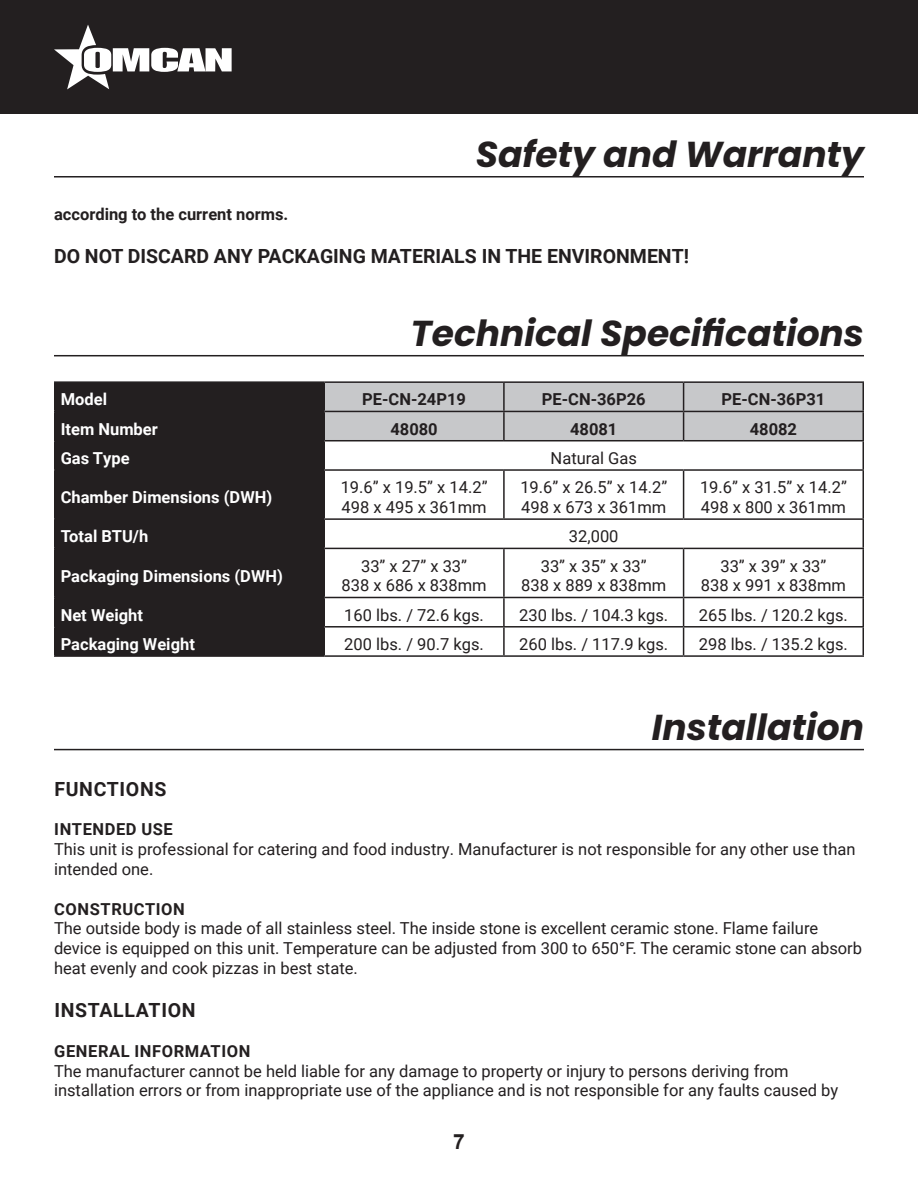
<style>
.page{position:relative;width:918px;height:1188px;background:#fff}
.page>*{position:absolute;margin:0;border:0;box-sizing:border-box;transform-origin:0 0}
.t1{font:italic 700 36px "Poppins";color:#231f20}
.t2{font:700 21px "Arial";color:#231f20}
.t3{font:700 19.5px "Roboto";color:#231f20}
.t4{font:700 19.5px "Roboto";letter-spacing:.035em;color:#231f20}
.t5{font:16.5px/19.8px "Roboto";color:#231f20}
.t6{font:700 16.5px "Roboto";color:#fff}
.t7{font:700 16.5px "Roboto";color:#231f20}
.t8{font:700 16.5px "Roboto";letter-spacing:.035em;color:#231f20}
</style>
<div class="page">
<div style="left:0;top:0;width:918px;height:114px;background:#231f20"></div>
<svg style="left:54px;top:25px;width:178px;height:64px"></svg>
<hr style="left:54px;top:176px;width:810px;height:2px;background:#231f20">
<hr style="left:54px;top:749px;width:810px;height:1px;background:#231f20">
<hr style="left:54px;top:355px;width:810px;height:1px;background:#231f20">
<div style="left:56px;top:383px;width:268px;height:272px;background:#231f20"></div>
<hr style="left:54px;top:381px;width:270px;height:2px;background:#231f20">
<hr style="left:54px;top:383px;width:2px;height:28px;background:#231f20">
<hr style="left:324px;top:381px;width:180px;height:2px;background:#231f20">
<hr style="left:504px;top:381px;width:180px;height:2px;background:#231f20">
<hr style="left:684px;top:381px;width:180px;height:2px;background:#231f20">
<hr style="left:862px;top:383px;width:2px;height:28px;background:#231f20">
<hr style="left:54px;top:411px;width:270px;height:1px;background:#231f20">
<hr style="left:54px;top:412px;width:2px;height:28px;background:#231f20">
<hr style="left:684px;top:411px;width:180px;height:1px;background:#231f20">
<hr style="left:862px;top:412px;width:2px;height:28px;background:#231f20">
<hr style="left:54px;top:440px;width:270px;height:1px;background:#231f20">
<hr style="left:54px;top:441px;width:2px;height:28px;background:#231f20">
<svg style="left:324px;top:382px;width:539px;height:87px"></svg>
<hr style="left:504px;top:440px;width:180px;height:1px;background:#231f20">
<hr style="left:684px;top:440px;width:180px;height:1px;background:#231f20">
<hr style="left:862px;top:441px;width:2px;height:28px;background:#231f20">
<hr style="left:54px;top:469px;width:270px;height:2px;background:#231f20">
<hr style="left:54px;top:471px;width:2px;height:47px;background:#231f20">
<hr style="left:324px;top:469px;width:180px;height:2px;background:#231f20">
<hr style="left:324px;top:471px;width:1px;height:47px;background:#231f20">
<hr style="left:504px;top:469px;width:180px;height:2px;background:#231f20">
<hr style="left:503px;top:471px;width:2px;height:47px;background:#231f20">
<hr style="left:684px;top:469px;width:180px;height:2px;background:#231f20">
<hr style="left:683px;top:471px;width:1px;height:47px;background:#231f20">
<hr style="left:862px;top:471px;width:2px;height:47px;background:#231f20">
<hr style="left:54px;top:518px;width:270px;height:2px;background:#231f20">
<hr style="left:54px;top:520px;width:2px;height:28px;background:#231f20">
<hr style="left:324px;top:518px;width:180px;height:2px;background:#231f20">
<svg style="left:324px;top:520px;width:1px;height:28px"></svg>
<hr style="left:504px;top:518px;width:180px;height:2px;background:#231f20">
<hr style="left:684px;top:518px;width:180px;height:2px;background:#231f20">
<hr style="left:862px;top:520px;width:2px;height:28px;background:#231f20">
<hr style="left:54px;top:548px;width:270px;height:1px;background:#231f20">
<hr style="left:54px;top:549px;width:2px;height:48px;background:#231f20">
<hr style="left:324px;top:548px;width:180px;height:1px;background:#231f20">
<hr style="left:324px;top:549px;width:1px;height:48px;background:#231f20">
<hr style="left:504px;top:548px;width:180px;height:1px;background:#231f20">
<hr style="left:503px;top:549px;width:2px;height:48px;background:#231f20">
<hr style="left:684px;top:548px;width:180px;height:1px;background:#231f20">
<hr style="left:683px;top:549px;width:1px;height:48px;background:#231f20">
<hr style="left:862px;top:549px;width:2px;height:48px;background:#231f20">
<hr style="left:54px;top:597px;width:270px;height:1px;background:#231f20">
<hr style="left:54px;top:598px;width:2px;height:28px;background:#231f20">
<hr style="left:324px;top:597px;width:180px;height:1px;background:#231f20">
<hr style="left:504px;top:597px;width:180px;height:1px;background:#231f20">
<hr style="left:503px;top:598px;width:2px;height:28px;background:#231f20">
<hr style="left:684px;top:597px;width:180px;height:1px;background:#231f20">
<hr style="left:862px;top:598px;width:2px;height:28px;background:#231f20">
<hr style="left:54px;top:626px;width:270px;height:2px;background:#231f20">
<hr style="left:54px;top:628px;width:2px;height:27px;background:#231f20">
<hr style="left:324px;top:626px;width:180px;height:2px;background:#231f20">
<svg style="left:324px;top:598px;width:1px;height:57px"></svg>
<hr style="left:504px;top:626px;width:180px;height:2px;background:#231f20">
<hr style="left:503px;top:628px;width:2px;height:27px;background:#231f20">
<hr style="left:684px;top:626px;width:180px;height:2px;background:#231f20">
<svg style="left:683px;top:598px;width:1px;height:57px"></svg>
<hr style="left:862px;top:628px;width:2px;height:27px;background:#231f20">
<hr style="left:54px;top:655px;width:270px;height:2px;background:#231f20">
<hr style="left:324px;top:655px;width:180px;height:2px;background:#231f20">
<hr style="left:504px;top:655px;width:180px;height:2px;background:#231f20">
<hr style="left:684px;top:655px;width:180px;height:2px;background:#231f20">
<p class="t1" style="left:476px;top:133px;width:390px">Safety and Warranty</p>
<p class="t7" style="left:54px;top:202px;width:236px">according to the current norms.</p>
<p class="t3" style="left:54px;top:242px;width:637px">DO NOT DISCARD ANY PACKAGING MATERIALS IN THE ENVIRONMENT!</p>
<p class="t1" style="left:411px;top:312px;width:455px">Technical Specifications</p>
<p class="t6" style="left:61px;top:388px;width:48px">Model</p>
<p class="t7" style="left:362px;top:388px;width:105px">PE-CN-24P19</p>
<p class="t7" style="left:542px;top:388px;width:105px">PE-CN-36P26</p>
<p class="t7" style="left:722px;top:388px;width:105px">PE-CN-36P31</p>
<p class="t6" style="left:61px;top:417px;width:99px">Item Number</p>
<p class="t7" style="left:390px;top:417px;width:49px">48080</p>
<p class="t7" style="left:570px;top:417px;width:49px">48081</p>
<p class="t7" style="left:750px;top:417px;width:49px">48082</p>
<p class="t6" style="left:61px;top:447px;width:70px">Gas Type</p>
<p class="t5" style="left:551px;top:448px;width:88px">Natural Gas</p>
<p class="t6" style="left:61px;top:486px;width:213px">Chamber Dimensions (DWH)</p>
<p class="t5" style="left:341px;top:477px;width:148px">19.6” x 19.5” x 14.2”</p>
<p class="t5" style="left:342px;top:497px;width:147px">498 x 495 x 361mm</p>
<p class="t5" style="left:520px;top:477px;width:148px">19.6” x 26.5” x 14.2”</p>
<p class="t5" style="left:521px;top:497px;width:147px">498 x 673 x 361mm</p>
<p class="t5" style="left:700px;top:477px;width:148px">19.6” x 31.5” x 14.2”</p>
<p class="t5" style="left:701px;top:497px;width:147px">498 x 800 x 361mm</p>
<p class="t6" style="left:61px;top:525px;width:89px">Total BTU/h</p>
<p class="t5" style="left:569px;top:526px;width:51px">32,000</p>
<p class="t6" style="left:61px;top:564px;width:224px">Packaging Dimensions (DWH)</p>
<p class="t5" style="left:361px;top:555px;width:108px">33” x 27” x 33”</p>
<p class="t5" style="left:342px;top:575px;width:147px">838 x 686 x 838mm</p>
<p class="t5" style="left:541px;top:555px;width:108px">33” x 35” x 33”</p>
<p class="t5" style="left:521px;top:575px;width:147px">838 x 889 x 838mm</p>
<p class="t5" style="left:720px;top:555px;width:108px">33” x 39” x 33”</p>
<p class="t5" style="left:701px;top:575px;width:147px">838 x 991 x 838mm</p>
<p class="t6" style="left:61px;top:603px;width:84px">Net Weight</p>
<p class="t5" style="left:344px;top:604px;width:141px">160 lbs. / 72.6 kgs.</p>
<p class="t5" style="left:519px;top:604px;width:151px">230 lbs. / 104.3 kgs.</p>
<p class="t5" style="left:699px;top:604px;width:151px">265 lbs. / 120.2 kgs.</p>
<p class="t6" style="left:61px;top:633px;width:136px">Packaging Weight</p>
<p class="t5" style="left:344px;top:634px;width:141px">200 lbs. / 90.7 kgs.</p>
<p class="t5" style="left:519px;top:634px;width:151px">260 lbs. / 117.9 kgs.</p>
<p class="t5" style="left:699px;top:634px;width:151px">298 lbs. / 135.2 kgs.</p>
<p class="t1" style="left:652px;top:706px;width:214px">Installation</p>
<p class="t4" style="left:54px;top:775px;width:114px">FUNCTIONS</p>
<p class="t8" style="left:54px;top:818px;width:120px">INTENDED USE</p>
<p class="t5" style="left:54px;top:839px;width:803px">This unit is professional for catering and food industry. Manufacturer is not responsible for any other use than intended one.</p>
<p class="t8" style="left:54px;top:897px;width:132px">CONSTRUCTION</p>
<p class="t5" style="left:54px;top:918px;width:810px">The outside body is made of all stainless steel. The inside stone is excellent ceramic stone. Flame failure device is equipped on this unit. Temperature can be adjusted from 300 to 650°F. The ceramic stone can absorb heat evenly and cook pizzas in best state.</p>
<p class="t4" style="left:54px;top:997px;width:143px">INSTALLATION</p>
<p class="t8" style="left:54px;top:1039px;width:198px">GENERAL INFORMATION</p>
<p class="t5" style="left:54px;top:1060px;width:786px">The manufacturer cannot be held liable for any damage to property or injury to persons deriving from installation errors or from inappropriate use of the appliance and is not responsible for any faults caused by</p>
<p class="t2" style="left:453px;top:1127px;width:13px">7</p>
</div>
